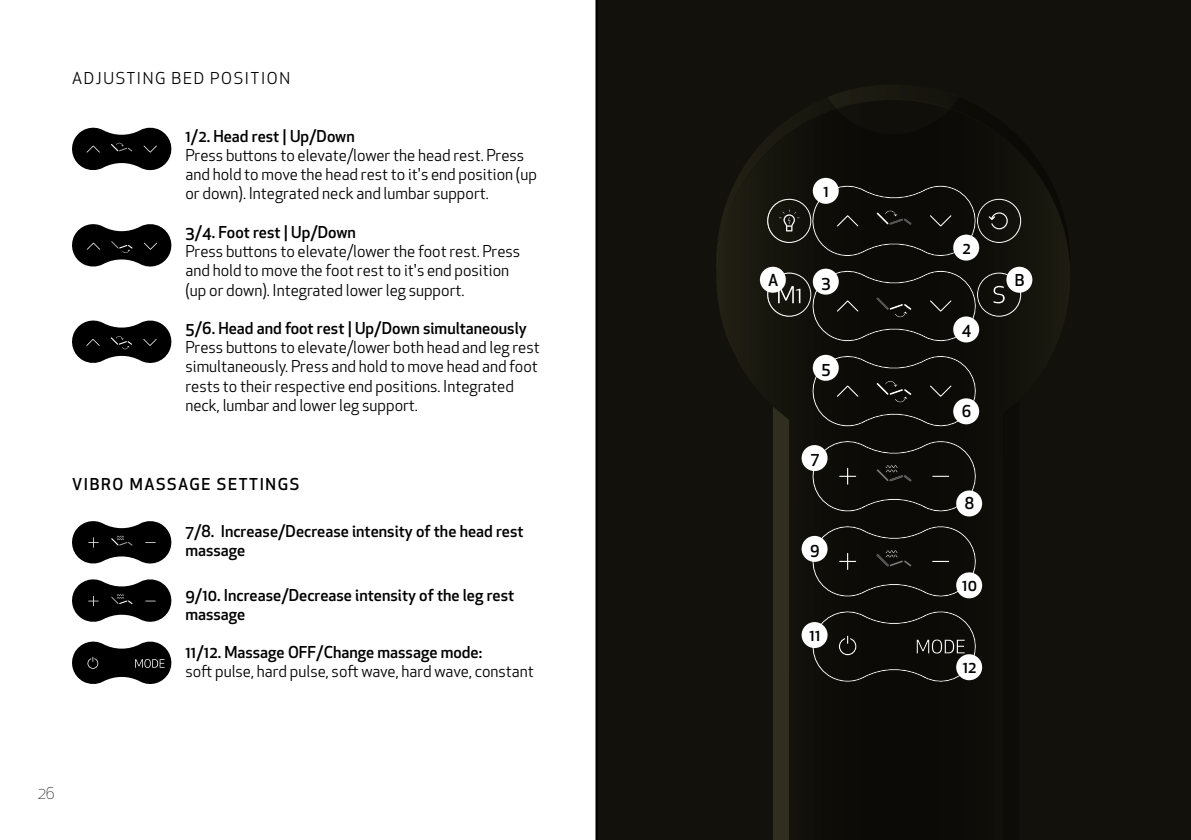
<style>
.page{position:relative;width:1191px;height:840px;background:#fff}
.page>*{position:absolute;margin:0;border:0;box-sizing:border-box;transform-origin:0 0}
.t1{font:16px/19.2px "Apex New";color:#000}
.t2{font:500 16px/19.2px "Apex New";color:#000}
.t3{font:16px "Apex New";letter-spacing:.1em;color:#000}
.t4{font:500 16px "Apex New";letter-spacing:.1em;color:#000}
.t5{font:300 16px "Apex New";color:#000}
</style>
<div class="page">
<svg style="left:72px;top:127px;width:100px;height:44px"></svg>
<svg style="left:72px;top:224px;width:100px;height:43px"></svg>
<svg style="left:72px;top:320px;width:100px;height:43px"></svg>
<svg style="left:72px;top:641px;width:100px;height:43px"></svg>
<svg style="left:72px;top:579px;width:100px;height:43px"></svg>
<svg style="left:72px;top:521px;width:100px;height:43px"></svg>
<div style="left:595px;top:0;width:596px;height:839px;background:#12110b"></div>
<svg style="left:716px;top:271px;width:354px;height:568px;background:#13120c"></svg>
<div style="left:1003px;top:400px;width:16px;height:439px;background:#0d0c08"></div>
<svg style="left:716px;top:84px;width:354px;height:187px;background:#14130c"></svg>
<svg style="left:827px;top:84px;width:132px;height:50px;background:#12110a"></svg>
<svg style="left:801px;top:445px;width:26px;height:26px"></svg>
<svg style="left:956px;top:490px;width:26px;height:26px"></svg>
<svg style="left:801px;top:535px;width:26px;height:26px"></svg>
<div style="left:956px;top:654px;width:26px;height:25px;background:#fff;border-radius:50%"></div>
<div style="left:801px;top:621px;width:26px;height:26px;background:#fff;border-radius:50%"></div>
<div style="left:760px;top:266px;width:26px;height:26px;background:#fff;border-radius:50%"></div>
<div style="left:1006px;top:266px;width:26px;height:26px;background:#fff;border-radius:50%"></div>
<svg style="left:807px;top:266px;width:174px;height:79px;background:#151410"></svg>
<svg style="left:807px;top:181px;width:173px;height:79px;background:#151410"></svg>
<svg style="left:807px;top:521px;width:174px;height:79px;background:#24231f"></svg>
<svg style="left:807px;top:436px;width:174px;height:79px;background:#24231f"></svg>
<div style="left:812px;top:178px;width:26px;height:26px;background:#fff;border-radius:50%"></div>
<div style="left:953px;top:234px;width:26px;height:26px;background:#fff;border-radius:50%"></div>
<div style="left:812px;top:268px;width:26px;height:26px;background:#fff;border-radius:50%"></div>
<div style="left:953px;top:316px;width:26px;height:26px;background:#fff;border-radius:50%"></div>
<div style="left:953px;top:398px;width:26px;height:26px;background:#fff;border-radius:50%"></div>
<div style="left:812px;top:354px;width:26px;height:26px;background:#fff;border-radius:50%"></div>
<p class="t3" style="left:72px;top:68px;width:219px">ADJUSTING BED POSITION</p>
<p class="t2" style="left:185px;top:126px;width:171px">1/2. Head rest | Up/Down</p>
<p class="t1" style="left:185px;top:145px;width:353px">Press buttons to elevate/lower the head rest. Press and hold to move the head rest to it's end position (up or down). Integrated neck and lumbar support.</p>
<p class="t2" style="left:185px;top:222px;width:172px">3/4. Foot rest | Up/Down</p>
<p class="t1" style="left:185px;top:241px;width:336px">Press buttons to elevate/lower the foot rest. Press and hold to move the foot rest to it's end position (up or down). Integrated lower leg support.</p>
<p class="t2" style="left:185px;top:318px;width:343px">5/6. Head and foot rest | Up/Down simultaneously</p>
<p class="t1" style="left:185px;top:337px;width:356px">Press buttons to elevate/lower both head and leg rest simultaneously. Press and hold to move head and foot rests to their respective end positions. Integrated neck, lumbar and lower leg support.</p>
<p class="t4" style="left:72px;top:473px;width:229px">VIBRO MASSAGE SETTINGS</p>
<p class="t2" style="left:185px;top:521px;width:340px">7/8. Increase/Decrease intensity of the head rest massage</p>
<p class="t2" style="left:185px;top:584px;width:330px">9/10. Increase/Decrease intensity of the leg rest massage</p>
<p class="t2" style="left:185px;top:642px;width:298px">11/12. Massage OFF/Change massage mode:</p>
<p class="t1" style="left:185px;top:661px;width:350px">soft pulse, hard pulse, soft wave, hard wave, constant</p>
<p class="t5" style="left:38px;top:782px;width:19px">26</p>
<p class="t2" style="left:823px;top:181px;width:7px">1</p>
<p class="t2" style="left:962px;top:238px;width:10px">2</p>
<p class="t2" style="left:768px;top:270px;width:12px">A</p>
<p class="t2" style="left:1015px;top:270px;width:11px">B</p>
<p class="t2" style="left:821px;top:272px;width:11px">3</p>
<p class="t2" style="left:821px;top:358px;width:11px">5</p>
<p class="t2" style="left:810px;top:448px;width:10px">7</p>
<p class="t2" style="left:810px;top:539px;width:11px">9</p>
<p class="t2" style="left:809px;top:625px;width:13px">11</p>
<p class="t2" style="left:961px;top:319px;width:11px">4</p>
<p class="t2" style="left:962px;top:401px;width:11px">6</p>
<p class="t2" style="left:965px;top:493px;width:11px">8</p>
<p class="t2" style="left:962px;top:575px;width:16px">10</p>
<p class="t2" style="left:962px;top:657px;width:15px">12</p>
</div>
